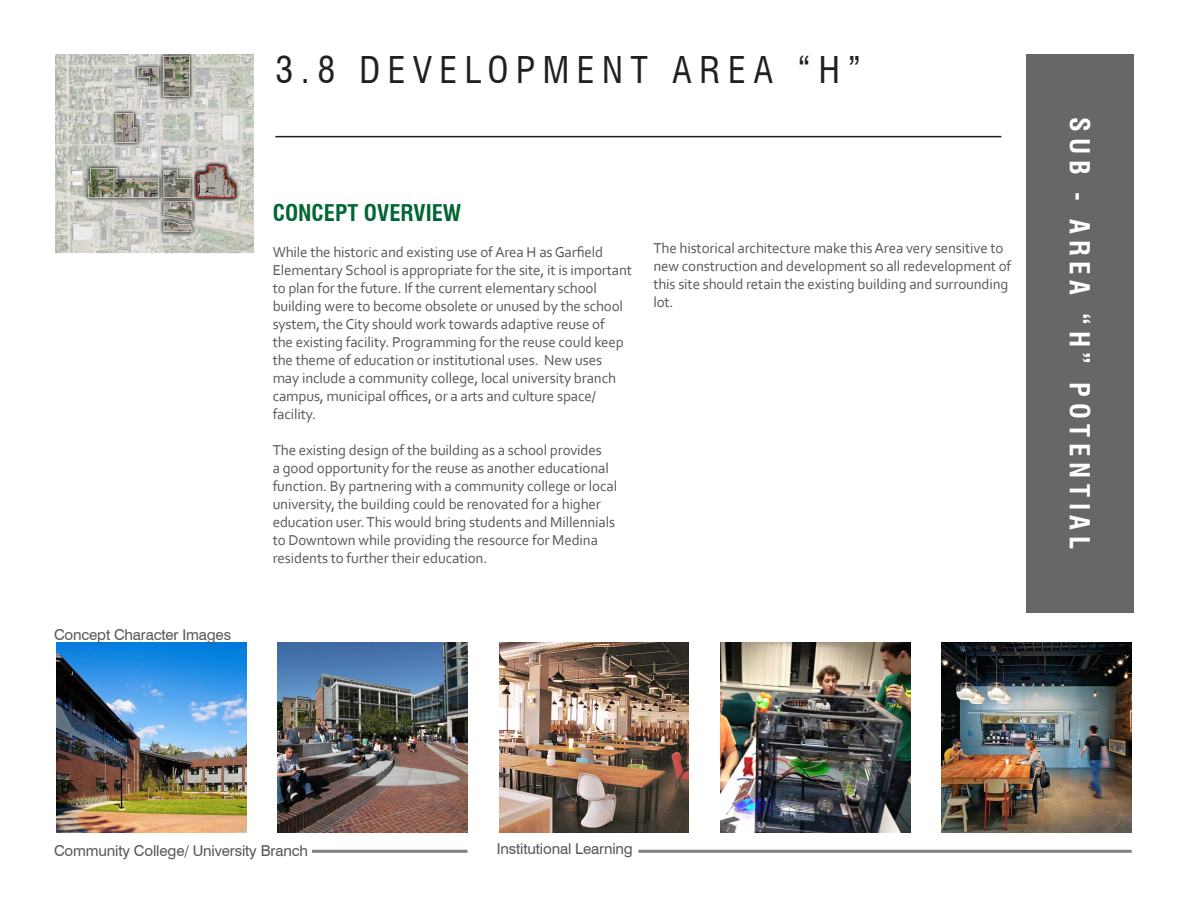
<style>
.page{position:relative;width:1188px;height:918px;background:#fff}
.page>*{position:absolute;margin:0;border:0;box-sizing:border-box;transform-origin:0 0}
.Section_Heading{font:condensed 36px "Swiss 721 BT";letter-spacing:.21em;color:#231f20}
.Chapter_Heading{font:700 condensed 27px "Swiss 721 BT";letter-spacing:.21em;color:#fff}
.Subheading_Level_1{font:700 condensed 22.5px "Swiss 721 BT";color:#063}
.Body_Copy{font:15px/18px "Corbel";letter-spacing:-.01em;color:#57585a}
.Body_Copy-2{font:15px "Swiss 721 BT";letter-spacing:-.01em;color:#57585a}
</style>
<div class="page">
<img style="left:55px;top:54px;width:199px;height:200px">
<img style="left:195px;top:142px;width:53px;height:83px">
<hr style="left:275px;top:136px;width:726px;height:1px;background:#231f20">
<div style="left:1026px;top:54px;width:108px;height:558px;background:#67676a"></div>
<img style="left:942px;top:642px;width:190px;height:190px">
<img style="left:499px;top:642px;width:190px;height:190px">
<img style="left:56px;top:642px;width:190px;height:190px">
<img style="left:720px;top:642px;width:190px;height:190px">
<img style="left:278px;top:642px;width:190px;height:190px">
<hr style="left:312px;top:850px;width:156px;height:3px;background:#807f84">
<hr style="left:638px;top:850px;width:494px;height:3px;background:#807f84">
<p class="Section_Heading" style="left:275px;top:48px;width:587px">3.8 DEVELOPMENT AREA “H”</p>
<p class="Body_Copy-2" style="left:54px;top:625px;width:179px">Concept Character Images</p>
<p class="Subheading_Level_1" style="left:273px;top:199px;width:190px">CONCEPT OVERVIEW</p>
<p class="Body_Copy" style="left:273px;top:243px;width:361px">While the historic and existing use of Area H as Garfield Elementary School is appropriate for the site, it is important to plan for the future. If the current elementary school building were to become obsolete or unused by the school system, the City should work towards adaptive reuse of<br>the existing facility. Programming for the reuse could keep the theme of education or institutional uses. New uses may include a community college, local university branch campus, municipal offices, or a arts and culture space/ facility.</p>
<p class="Body_Copy" style="left:273px;top:441px;width:346px">The existing design of the building as a school provides<br>a good opportunity for the reuse as another educational function. By partnering with a community college or local university, the building could be renovated for a higher education user. This would bring students and Millennials to Downtown while providing the resource for Medina residents to further their education.</p>
<p class="Body_Copy" style="left:653px;top:239px;width:359px">The historical architecture make this Area very sensitive to new construction and development so all redevelopment of this site should retain the existing building and surrounding lot.</p>
<p class="Chapter_Heading" style="left:1096px;top:117px;width:433px;rotate:90deg">SUB - AREA “H” POTENTIAL</p>
<p class="Body_Copy-2" style="left:54px;top:842px;width:255px">Community College/ University Branch</p>
<p class="Body_Copy-2" style="left:497px;top:840px;width:138px">Institutional Learning</p>
</div>
